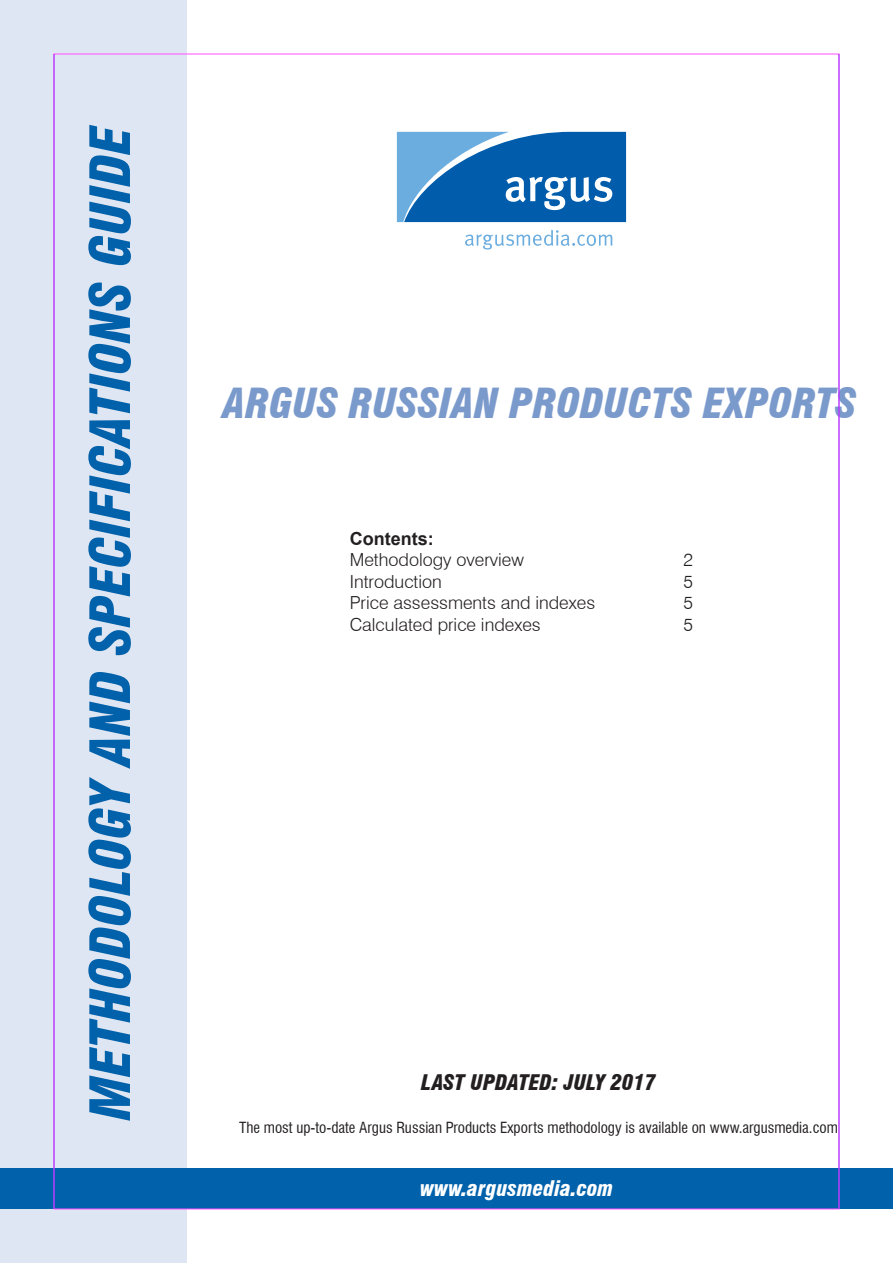
<style>
.page{position:relative;width:893px;height:1263px;background:#fff}
.page>*{position:absolute;margin:0;border:0;box-sizing:border-box;transform-origin:0 0}
.t1{font:italic 900 condensed 54px "Swiss 721 BT";color:#0161aa}
.t2{font:italic 900 condensed 40.5px "Swiss 721 BT";color:#7b9acc}
.t3{font:italic 900 condensed 21px "Swiss 721 BT";color:#231f20}
.t4{font:italic 900 condensed 21px "Swiss 721 BT";color:#fff}
.TOC2_-_Contents_list{font:300 18px "Swiss 721 BT";color:#231f20}
.TOC1_-_Header{font:700 18px "Arial";color:#231f20}
.t5{font:condensed 15px "Swiss 721 BT";color:#231f20}
</style>
<div class="page">
<div style="left:0;top:0;width:186px;height:1263px;background:#dfe6f3"></div>
<div style="left:0;top:1168px;width:893px;height:41px;background:#0161aa"></div>
<svg style="left:397px;top:132px;width:229px;height:90px;background:#307dbd"></svg>
<svg style="left:465px;top:230px;width:147px;height:20px"></svg>
<hr style="left:54px;top:54px;width:1px;height:1155px;background:#93f">
<hr style="left:839px;top:54px;width:1px;height:1155px;background:#93f">
<p class="t1" style="left:78px;top:1120px;width:997px;rotate:-90deg">METHODOLOGY AND SPECIFICATIONS GUIDE</p>
<p class="t2" style="left:223px;top:379px;width:635px">ARGUS RUSSIAN PRODUCTS EXPORTS</p>
<p class="TOC1_-_Header" style="left:350px;top:526px;width:85px">Contents:</p>
<p class="TOC2_-_Contents_list" style="left:350px;top:549px;width:176px">Methodology overview</p>
<p class="TOC2_-_Contents_list" style="left:683px;top:549px;width:11px">2</p>
<p class="TOC2_-_Contents_list" style="left:350px;top:570px;width:94px">Introduction</p>
<p class="TOC2_-_Contents_list" style="left:683px;top:570px;width:11px">5</p>
<p class="TOC2_-_Contents_list" style="left:350px;top:592px;width:247px">Price assessments and indexes</p>
<p class="TOC2_-_Contents_list" style="left:683px;top:592px;width:11px">5</p>
<p class="TOC2_-_Contents_list" style="left:350px;top:614px;width:193px">Calculated price indexes</p>
<p class="TOC2_-_Contents_list" style="left:683px;top:614px;width:11px">5</p>
<p class="t3" style="left:421px;top:1070px;width:236px">LAST UPDATED: JULY 2017</p>
<p class="t5" style="left:239px;top:1119px;width:600px">The most up-to-date Argus Russian Products Exports methodology is available on www.argusmedia.com</p>
<p class="t4" style="left:420px;top:1176px;width:195px">www.argusmedia.com</p>
</div>
